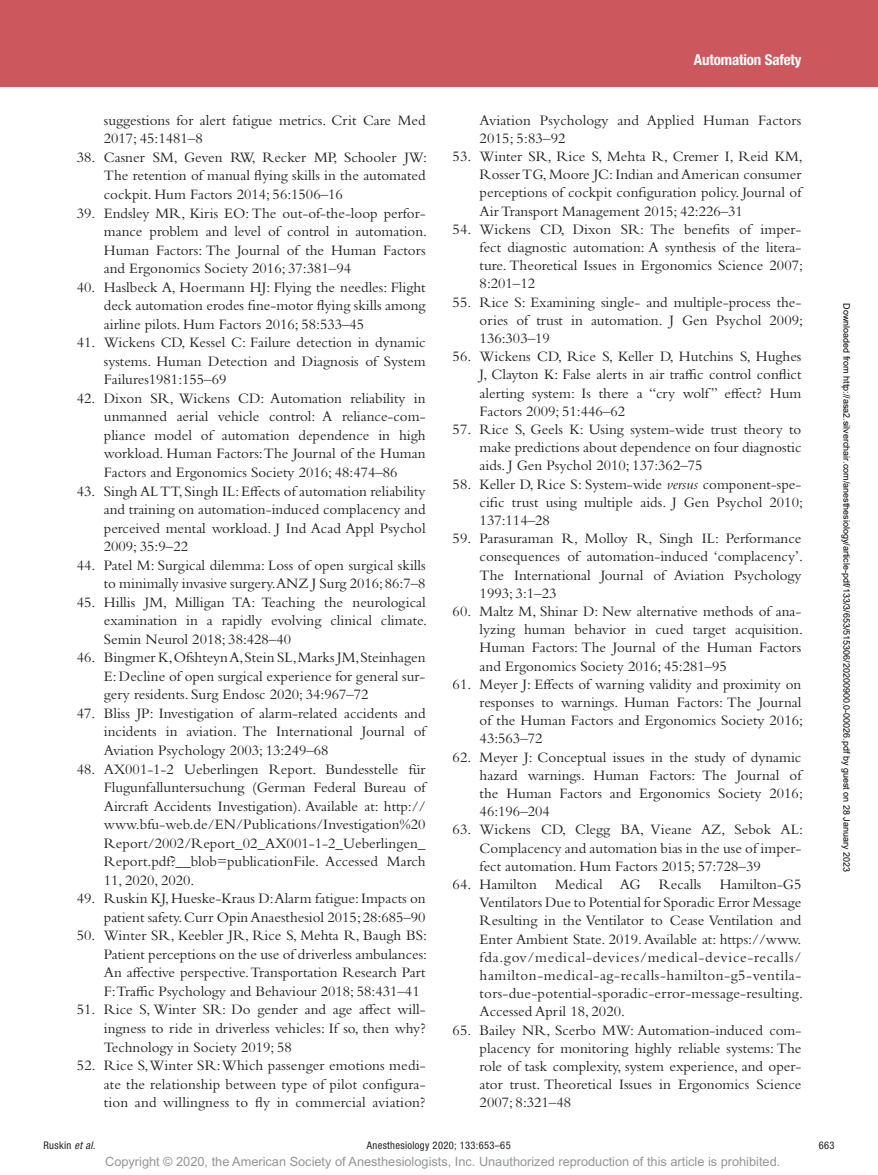
<style>
.page{position:relative;width:878px;height:1175px;background:#fff}
.page>*{position:absolute;margin:0;border:0;box-sizing:border-box;transform-origin:0 0}
.t1{font:15px/18.1px "Bembo Std";color:#231f20;text-align:justify}
.t2{font:700 condensed 15px "Helvetica Neue LT Std";letter-spacing:-.01em;color:#fff}
.t3{font:12.75px "Arial MT Std";color:#939598}
.t4{font:condensed 10.5px "Helvetica Neue LT Std";letter-spacing:.03em;color:#231f20}
.t5{font:9px "Arial";color:#000}
.s1{font-style:italic}
</style>
<div class="page">
<div style="left:0;top:0;width:878px;height:86px;background:#cc575d"></div>
<p class="t1" style="left:104px;top:111px;width:323px">suggestions for alert fatigue metrics. Crit Care Med<br>2017; 45:1481–8</p>
<p class="t1" style="left:104px;top:148px;width:325px;line-height:18.6px;text-indent:-27px">38. Casner SM, Geven RW, Recker MP, Schooler JW:<br>The retention of manual flying skills in the automated cockpit. Hum Factors 2014; 56:1506–16</p>
<p class="t1" style="left:104px;top:203px;width:325px;text-indent:-27px">39. Endsley MR, Kiris EO: The out-of-the-loop perfor&shy;mance problem and level of control in automation.<br>Human Factors: The Journal of the Human Factors and Ergonomics Society 2016; 37:381–94</p>
<p class="t1" style="left:104px;top:277px;width:323px;text-indent:-27px">40. Haslbeck A, Hoermann HJ: Flying the needles: Flight deck automation erodes fine-motor flying skills among airline pilots. Hum Factors 2016; 58:533–45</p>
<p class="t1" style="left:104px;top:333px;width:323px;line-height:18.6px;text-indent:-27px">41. Wickens CD, Kessel C: Failure detection in dynamic systems. Human Detection and Diagnosis of System Failures1981:155–69</p>
<p class="t1" style="left:104px;top:388px;width:323px;line-height:18.6px;text-indent:-27px">42. Dixon SR, Wickens CD: Automation reliability in unmanned aerial vehicle control: A reliance-com&shy;pliance model of automation dependence in high workload. Human Factors: The Journal of the Human Factors and Ergonomics Society 2016; 48:474–86</p>
<p class="t1" style="left:104px;top:481px;width:323px;line-height:18.6px;text-indent:-27px">43. Singh AL TT, Singh IL: Effects of automation reliability and training on automation-induced complacency and perceived mental workload. J Ind Acad Appl Psychol 2009; 35:9–22</p>
<p class="t1" style="left:77px;top:555px;width:350px;line-height:18.6px;text-align:right">44. Patel M: Surgical dilemma: Loss of open surgical skills to minimally invasive surgery.ANZ J Surg 2016; 86:7–8</p>
<p class="t1" style="left:104px;top:592px;width:325px;line-height:18.6px;text-indent:-27px">45. Hillis JM, Milligan TA: Teaching the neurological examination in a rapidly evolving clinical climate.<br>Semin Neurol 2018; 38:428–40</p>
<p class="t1" style="left:104px;top:648px;width:323px;line-height:18.6px;text-indent:-27px">46. Bingmer K, Ofshteyn A, Stein SL, Marks JM, Steinhagen E: Decline of open surgical experience for general sur&shy;gery residents. Surg Endosc 2020; 34:967–72</p>
<p class="t1" style="left:104px;top:703px;width:323px;line-height:18.6px;text-indent:-27px">47. Bliss JP: Investigation of alarm-related accidents and incidents in aviation. The International Journal of Aviation Psychology 2003; 13:249–68</p>
<p class="t1" style="left:104px;top:759px;width:323px;line-height:18.6px;text-indent:-27px">48. AX001-1-2 Ueberlingen Report. Bundesstelle für Flugunfalluntersuchung (German Federal Bureau of Aircraft Accidents Investigation). Available at: http:// www.bfu-web.de/EN/Publications/Investigation%20<br>Report/2002/Report_02_AX001-1-2_Ueberlingen_ Report.pdf?__blob=publicationFile. Accessed March 11, 2020, 2020.</p>
<p class="t1" style="left:77px;top:889px;width:350px;line-height:18.6px;text-align:right">49. Ruskin KJ, Hueske-Kraus D:Alarm fatigue: Impacts on patient safety. Curr Opin Anaesthesiol 2015; 28:685–90</p>
<p class="t1" style="left:104px;top:926px;width:325px;line-height:18.6px;text-indent:-27px">50. Winter SR, Keebler JR, Rice S, Mehta R, Baugh BS:<br>Patient perceptions on the use of driverless ambulances:<br>An affective perspective. Transportation Research Part F:Traffic Psychology and Behaviour 2018; 58:431–41</p>
<p class="t1" style="left:104px;top:1000px;width:323px;line-height:18.6px;text-indent:-27px">51. Rice S, Winter SR: Do gender and age affect will&shy;ingness to ride in driverless vehicles: If so, then why?<br>Technology in Society 2019; 58</p>
<p class="t1" style="left:104px;top:1055px;width:323px;text-indent:-27px">52. Rice S, Winter SR: Which passenger emotions medi&shy;ate the relationship between type of pilot configura&shy;tion and willingness to fly in commercial aviation?</p>
<p class="t2" style="left:694px;top:51px;width:109px">Automation Safety</p>
<p class="t1" style="left:479px;top:110px;width:323px">Aviation Psychology and Applied Human Factors<br>2015; 5:83–92</p>
<p class="t1" style="left:479px;top:147px;width:325px;text-indent:-27px">53. Winter SR, Rice S, Mehta R, Cremer I, Reid KM, Rosser TG, Moore JC: Indian and American consumer perceptions of cockpit configuration policy. Journal of Air Transport Management 2015; 42:226–31</p>
<p class="t1" style="left:479px;top:220px;width:325px;text-indent:-27px">54. Wickens CD, Dixon SR: The benefits of imper&shy;fect diagnostic automation: A synthesis of the litera&shy;ture. Theoretical Issues in Ergonomics Science 2007; 8:201–12</p>
<p class="t1" style="left:479px;top:292px;width:325px;text-indent:-27px">55. Rice S: Examining single- and multiple-process the&shy;ories of trust in automation. J Gen Psychol 2009; 136:303–19</p>
<p class="t1" style="left:479px;top:347px;width:323px;text-indent:-27px">56. Wickens CD, Rice S, Keller D, Hutchins S, Hughes J, Clayton K: False alerts in air traffic control conflict alerting system: Is there a “cry wolf” effect? Hum Factors 2009; 51:446–62</p>
<p class="t1" style="left:479px;top:420px;width:323px;text-indent:-27px">57. Rice S, Geels K: Using system-wide trust theory to make predictions about dependence on four diagnostic aids. J Gen Psychol 2010; 137:362–75</p>
<p class="t1" style="left:479px;top:474px;width:325px;text-indent:-27px">58. Keller D, Rice S: System-wide <span class="s1">versus</span> component-spe&shy;cific trust using multiple aids. J Gen Psychol 2010; 137:114–28</p>
<p class="t1" style="left:479px;top:529px;width:325px;text-indent:-27px">59. Parasuraman R, Molloy R, Singh IL: Performance consequences of automation-induced ‘complacency’.<br>The International Journal of Aviation Psychology 1993; 3:1–23</p>
<p class="t1" style="left:479px;top:602px;width:325px;text-indent:-27px">60. Maltz M, Shinar D: New alternative methods of ana&shy;lyzing human behavior in cued target acquisition.<br>Human Factors: The Journal of the Human Factors and Ergonomics Society 2016; 45:281–95</p>
<p class="t1" style="left:479px;top:674px;width:325px;text-indent:-27px">61. Meyer J: Effects of warning validity and proximity on responses to warnings. Human Factors: The Journal of the Human Factors and Ergonomics Society 2016; 43:563–72</p>
<p class="t1" style="left:479px;top:747px;width:325px;text-indent:-27px">62. Meyer J: Conceptual issues in the study of dynamic hazard warnings. Human Factors: The Journal of the Human Factors and Ergonomics Society 2016; 46:196–204</p>
<p class="t1" style="left:479px;top:820px;width:325px;text-indent:-27px">63. Wickens CD, Clegg BA, Vieane AZ, Sebok AL:<br>Complacency and automation bias in the use of imper&shy;fect automation. Hum Factors 2015; 57:728–39</p>
<p class="t1" style="left:479px;top:875px;width:325px;text-indent:-27px">64. Hamilton Medical AG Recalls Hamilton-G5<br>Ventilators Due to Potential for Sporadic Error Message Resulting in the Ventilator to Cease Ventilation and Enter Ambient State. 2019. Available at: https://www. fda.gov/medical-devices/medical-device-recalls/ hamilton-medical-ag-recalls-hamilton-g5-ventila&shy;tors-due-potential-sporadic-error-message-resulting.<br>Accessed April 18, 2020.</p>
<p class="t1" style="left:479px;top:1020px;width:323px;text-indent:-27px">65. Bailey NR, Scerbo MW: Automation-induced com&shy;placency for monitoring highly reliable systems: The role of task complexity, system experience, and oper&shy;ator trust. Theoretical Issues in Ergonomics Science 2007; 8:321–48</p>
<p class="t5" style="left:850px;top:303px;width:570px;rotate:90deg">Downloaded from http://asa2.silverchair.com/anesthesiology/article-pdf/133/3/653/515306/20200900.0-00026.pdf by guest on 28 January 2023</p>
<p class="t4" style="left:44px;top:1139px;width:53px">Ruskin <span class="s1">et al.</span></p>
<p class="t4" style="left:367px;top:1139px;width:145px">Anesthesiology 2020; 133:653–65</p>
<p class="t4" style="left:818px;top:1139px;width:17px">663</p>
<p class="t3" style="left:105px;top:1154px;width:676px">Copyright © 2020, the American Society of Anesthesiologists, Inc. Unauthorized reproduction of this article is prohibited.</p>
</div>
